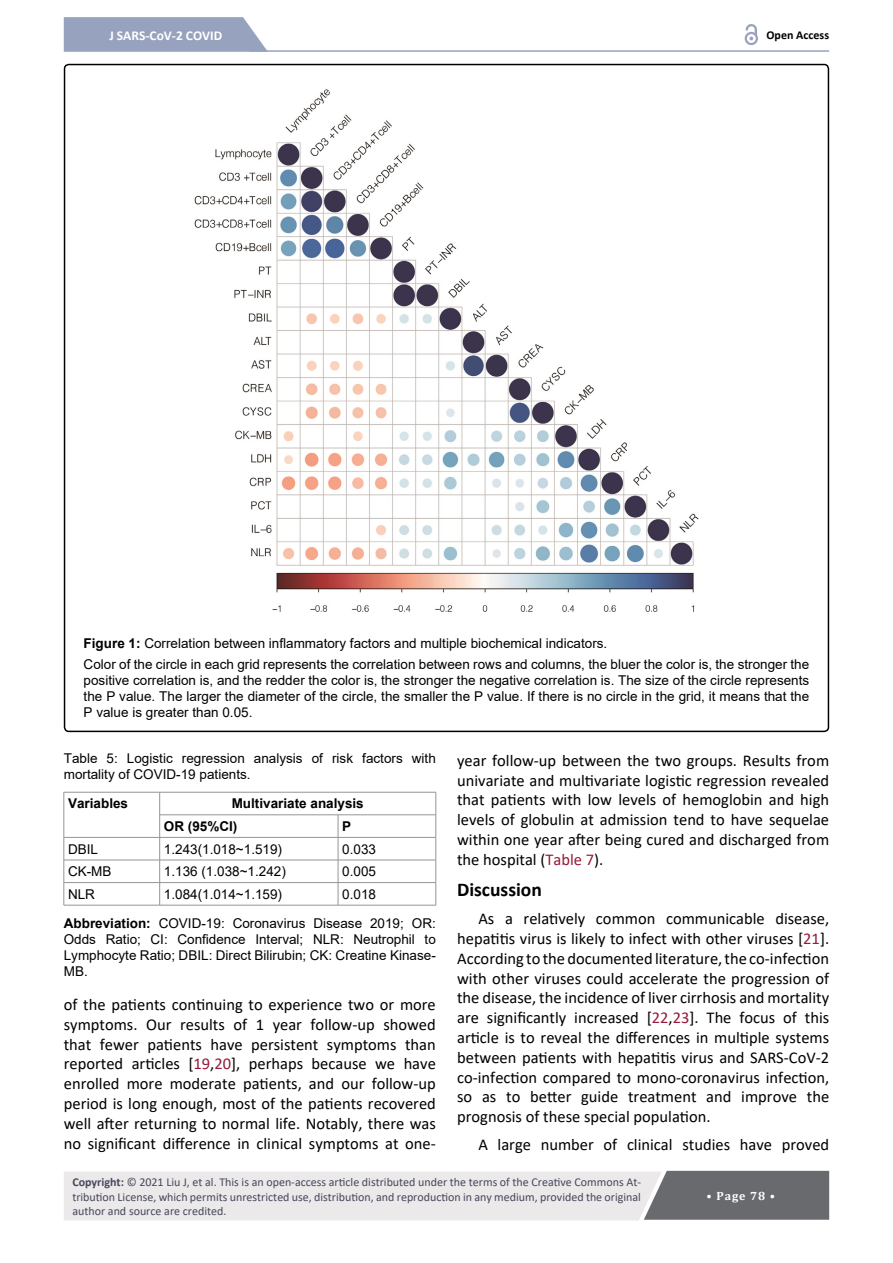
<style>
.page{position:relative;width:893px;height:1263px;background:#fff}
.page>*{position:absolute;margin:0;border:0;box-sizing:border-box;transform-origin:0 0}
.t1{font:700 19.5px "Calibri";color:#000}
.t2{font:16.5px/19.8px "Calibri";color:#000;text-align:justify}
.t3{font:13.5px/16.2px "Arial";color:#000}
.t4{font:700 13.5px/22.6px "Arial";color:#000}
.t5{font:700 13.5px "Calibri";color:#fff}
.t6{font:12px/14.4px "Calibri";color:#47475c;text-align:justify}
.t7{font:700 12px "Calibri";color:#000}
.t8{font:700 12px "Cambria";letter-spacing:.08em;color:#fff}
.s1{font-weight:700}
.s2{color:#961a38}
</style>
<div class="page">
<hr style="left:250px;top:50px;width:579px;height:2px;background:#97a2bf">
<svg style="left:64px;top:17px;width:204px;height:35px;background:#9ea8c3"></svg>
<svg style="left:745px;top:32px;width:13px;height:13px"></svg>
<svg style="left:747px;top:34px;width:9px;height:9px"></svg>
<svg style="left:746px;top:24px;width:11px;height:16px"></svg>
<svg style="left:64px;top:1171px;width:765px;height:49px;background:#cecdce"></svg>
<img style="left:194px;top:89px;width:505px;height:523px">
<hr style="left:64px;top:792px;width:96px;height:1px;background:#939598">
<hr style="left:160px;top:792px;width:178px;height:1px;background:#939598">
<hr style="left:338px;top:792px;width:98px;height:1px;background:#939598">
<hr style="left:160px;top:814px;width:178px;height:1px;background:#939598">
<hr style="left:338px;top:814px;width:98px;height:1px;background:#939598">
<hr style="left:64px;top:837px;width:96px;height:1px;background:#939598">
<hr style="left:160px;top:837px;width:178px;height:1px;background:#939598">
<hr style="left:338px;top:837px;width:98px;height:1px;background:#939598">
<hr style="left:64px;top:860px;width:96px;height:1px;background:#939598">
<hr style="left:160px;top:860px;width:178px;height:1px;background:#939598">
<hr style="left:338px;top:860px;width:98px;height:1px;background:#939598">
<hr style="left:64px;top:882px;width:96px;height:1px;background:#939598">
<svg style="left:64px;top:792px;width:1px;height:113px"></svg>
<hr style="left:160px;top:882px;width:178px;height:1px;background:#939598">
<svg style="left:159px;top:792px;width:1px;height:113px"></svg>
<hr style="left:338px;top:882px;width:98px;height:1px;background:#939598">
<svg style="left:338px;top:815px;width:1px;height:90px"></svg>
<svg style="left:436px;top:792px;width:1px;height:113px"></svg>
<hr style="left:64px;top:905px;width:96px;height:1px;background:#939598">
<hr style="left:160px;top:905px;width:178px;height:1px;background:#939598">
<hr style="left:338px;top:905px;width:98px;height:1px;background:#939598">
<p class="t5" style="left:109px;top:25px;width:114px">J SARS-CoV-2 COVID</p>
<p class="t7" style="left:766px;top:26px;width:64px">Open Access</p>
<p class="t3" style="left:84px;top:633px;width:727px;line-height:20.4px"><span class="s1">Figure 1:</span> Correlation between inflammatory factors and multiple biochemical indicators.<br>Color of the circle in each grid represents the correlation between rows and columns, the bluer the color is, the stronger the</p>
<p class="t3" style="left:84px;top:672px;width:727px;text-align:justify">positive correlation is, and the redder the color is, the stronger the negative correlation is. The size of the circle represents the P value. The larger the diameter of the circle, the smaller the P value. If there is no circle in the grid, it means that the P value is greater than 0.05.</p>
<p class="t3" style="left:64px;top:750px;width:374px">Table 5: Logistic regression analysis of risk factors with mortality of COVID-19 patients.</p>
<p class="t4" style="left:68px;top:792px;width:62px">Variables</p>
<p class="t4" style="left:164px;top:792px;width:201px;text-indent:68px">Multivariate analysis<br>OR (95%CI)</p>
<p class="t2" style="left:457px;top:750px;width:374px">year follow-up between the two groups. Results from univariate and multivariate logistic regression revealed that patients with low levels of hemoglobin and high levels of globulin at admission tend to have sequelae within one year after being cured and discharged from the hospital (<span class="s2">Table 7</span>).</p>
<p class="t1" style="left:457px;top:875px;width:86px">Discussion</p>
<p class="t2" style="left:457px;top:908px;width:374px;text-indent:21px">As a relatively common communicable disease, hepatitis virus is likely to infect with other viruses [<span class="s2">21</span>].<br>According to the documented literature, the co-infection with other viruses could accelerate the progression of the disease, the incidence of liver cirrhosis and mortality are significantly increased [<span class="s2">22</span>,<span class="s2">23</span>]. The focus of this article is to reveal the differences in multiple systems between patients with hepatitis virus and SARS-CoV-2 co-infection compared to mono-coronavirus infection, so as to better guide treatment and improve the prognosis of these special population.</p>
<p class="t2" style="left:478px;top:1134px;width:352px">A large number of clinical studies have proved</p>
<p class="t4" style="left:342px;top:815px;width:11px">P</p>
<p class="t3" style="left:68px;top:841px;width:32px">DBIL</p>
<p class="t3" style="left:164px;top:841px;width:120px">1.243(1.018~1.519)</p>
<p class="t3" style="left:342px;top:841px;width:35px">0.033</p>
<p class="t3" style="left:68px;top:863px;width:45px">CK-MB</p>
<p class="t3" style="left:164px;top:863px;width:123px">1.136 (1.038~1.242)</p>
<p class="t3" style="left:342px;top:863px;width:35px">0.005</p>
<p class="t3" style="left:68px;top:886px;width:28px">NLR</p>
<p class="t3" style="left:164px;top:886px;width:120px">1.084(1.014~1.159)</p>
<p class="t3" style="left:64px;top:879px;width:374px;line-height:29px;text-indent:279px">0.018<br><span class="s1">Abbreviation:</span> COVID-19: Coronavirus Disease 2019; OR:</p>
<p class="t3" style="left:64px;top:931px;width:374px;text-align:justify">Odds Ratio; CI: Confidence Interval; NLR: Neutrophil to Lymphocyte Ratio; DBIL: Direct Bilirubin; CK: Creatine Kinase-MB.</p>
<p class="t2" style="left:64px;top:994px;width:374px">of the patients continuing to experience two or more symptoms. Our results of 1 year follow-up showed that fewer patients have persistent symptoms than reported articles [<span class="s2">19</span>,<span class="s2">20</span>], perhaps because we have enrolled more moderate patients, and our follow-up period is long enough, most of the patients recovered well after returning to normal life. Notably, there was no significant difference in clinical symptoms at one-</p>
<p class="t6" style="left:72px;top:1174px;width:570px"><span class="s1">Copyright:</span> © 2021 Liu J, et al. This is an open-access article distributed under the terms of the Creative Commons At&shy;tribution License, which permits unrestricted use, distribution, and reproduction in any medium, provided the original author and source are credited.</p>
<p class="t8" style="left:706px;top:1187px;width:70px">• Page 78 •</p>
</div>
